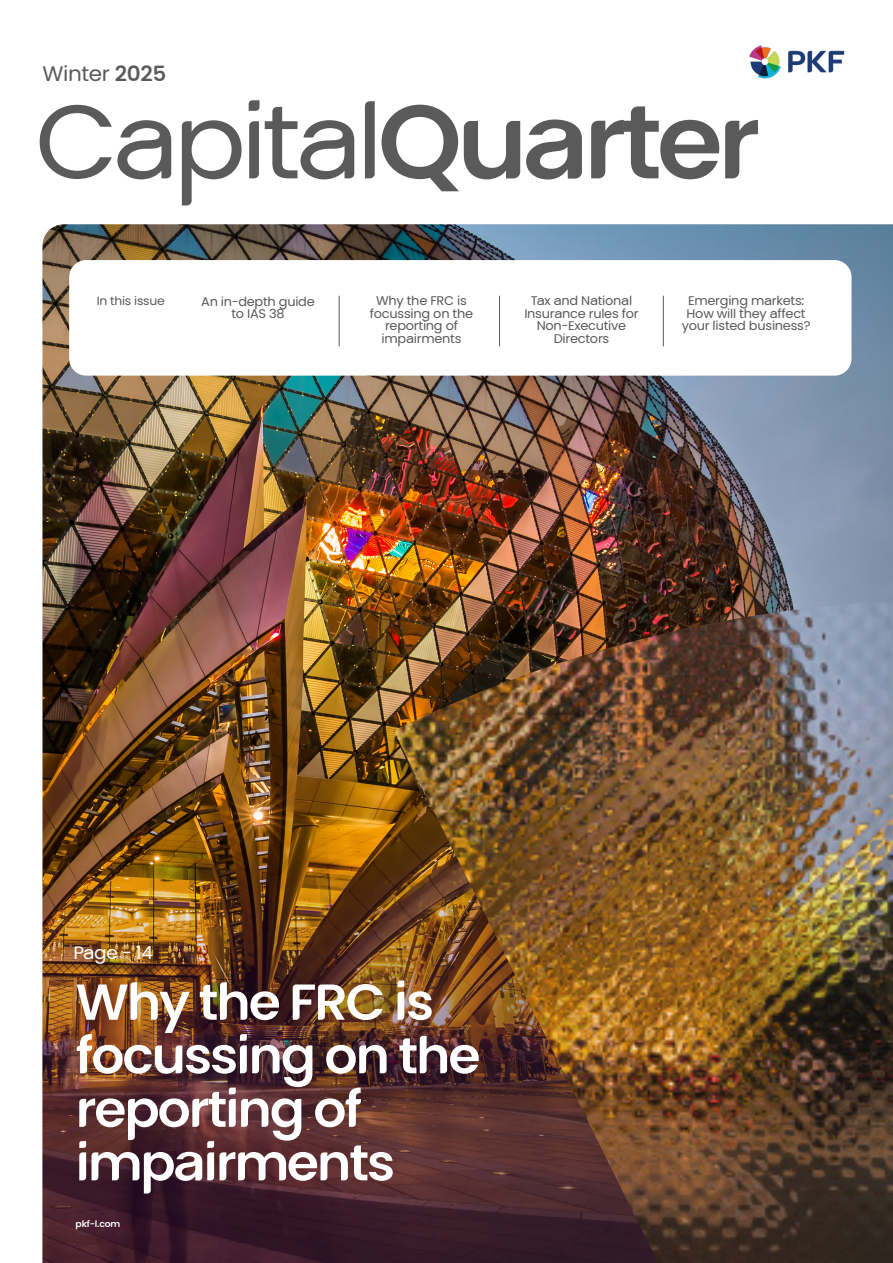
<style>
.page{position:relative;width:893px;height:1263px;background:#fff}
.page>*{position:absolute;margin:0;border:0;box-sizing:border-box;transform-origin:0 0}
.t1{font:104.25px "PKF Global Sans";letter-spacing:-.05em;color:#5a5a5a}
.t2{font:700 50.55px/53.6px "PKF Global Sans";letter-spacing:-.04em;color:#fff}
.t3{font:21px "PKF Global Sans";letter-spacing:-.02em;color:#5a5a5a}
.t4{font:18px "PKF Global Sans";letter-spacing:-.02em;color:#fff}
.t5{font:12.6px/12.6px "PKF Global Sans";letter-spacing:-.02em;color:#5a5a5a;text-align:center}
.t6{font:12px "PKF Global Sans";letter-spacing:-.02em;color:#5a5a5a}
.t7{font:700 9px "PKF Global Sans";letter-spacing:-.02em;color:#fff}
.s1{font-weight:700}
</style>
<div class="page">
<img style="left:43px;top:224px;width:850px;height:626px">
<img style="left:43px;top:850px;width:98px;height:413px">
<div style="left:69px;top:260px;width:782px;height:116px;background:#fff;border-radius:17px"></div>
<div style="left:141px;top:694px;width:752px;height:569px;background:#231f20;opacity:.3"></div>
<img style="left:394px;top:601px;width:499px;height:662px">
<hr style="left:339px;top:296px;width:1px;height:50px;background:#5a5a5a">
<hr style="left:499px;top:296px;width:1px;height:50px;background:#5a5a5a">
<hr style="left:663px;top:296px;width:1px;height:50px;background:#5a5a5a">
<img style="left:749px;top:45px;width:96px;height:34px">
<p class="t3" style="left:43px;top:61px;width:125px">Winter <span class="s1">2025</span></p>
<p class="t1" style="left:35px;top:78px;width:727px">Capital<span class="s1">Quarter</span></p>
<p class="t6" style="left:97px;top:293px;width:70px">In this issue</p>
<p class="t5" style="left:201px;top:295px;width:115px">An in-depth guide</p>
<p class="t5" style="left:231px;top:308px;width:55px">to IAS 38</p>
<p class="t5" style="left:376px;top:294px;width:92px">Why the FRC is</p>
<p class="t5" style="left:370px;top:307px;width:105px">focussing on the</p>
<p class="t5" style="left:385px;top:319px;width:74px">reporting of</p>
<p class="t5" style="left:382px;top:332px;width:81px">impairments</p>
<p class="t5" style="left:531px;top:294px;width:103px">Tax and National</p>
<p class="t5" style="left:524px;top:307px;width:116px">Insurance rules for<br>Non-Executive</p>
<p class="t5" style="left:554px;top:332px;width:57px">Directors</p>
<p class="t5" style="left:682px;top:294px;width:130px">Emerging markets:<br>How will they affect your listed business?</p>
<p class="t4" style="left:74px;top:942px;width:81px">Page - 14</p>
<p class="t2" style="left:76px;top:975px;width:406px">Why the FRC is focussing on the reporting of</p>
<p class="t2" style="left:76px;top:1136px;width:321px">impairments</p>
<p class="t7" style="left:76px;top:1218px;width:46px">pkf-l.com</p>
</div>
